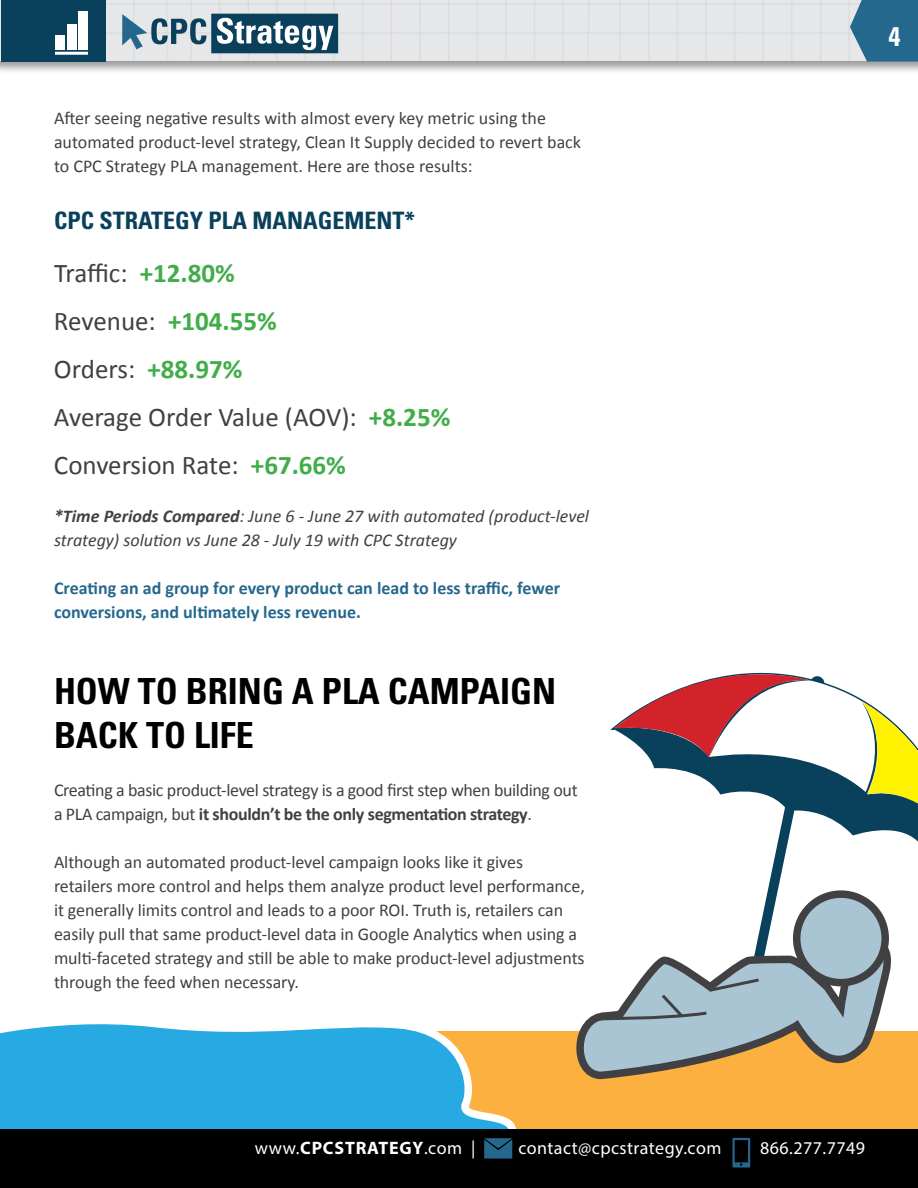
<style>
.page{position:relative;width:918px;height:1188px;background:#fff}
.page>*{position:absolute;margin:0;border:0;box-sizing:border-box;transform-origin:0 0}
.t1{font:700 condensed 36px/43.2px "Univers LT Std";color:#000}
.t2{font:27px/48px "Calibri";color:#414042}
.t3{font:700 condensed 27px "Univers LT Std";color:#fff}
.t4{font:700 condensed 24px "Univers LT Std";color:#09415c}
.t5{font:18px/24px "Calibri";letter-spacing:-.005em;color:#414042}
.t6{font:italic 18px/24px "Calibri";color:#414042}
.t7{font:700 18px/24px "Calibri";color:#25688e}
.t8{font:18px "Myriad Pro";letter-spacing:.025em;color:#fff}
.t9{font:700 18px "Myriad Pro";letter-spacing:.045em;color:#fff}
.s1{font-weight:700;color:#41ad49}
.s2{font-weight:700}
.s3{font-weight:400}
</style>
<div class="page">
<div style="left:0;top:1032px;width:918px;height:124px;background:#fbb040"></div>
<svg style="left:760px;top:848px;width:128px;height:80px"></svg>
<svg style="left:611px;top:676px;width:307px;height:172px"></svg>
<div style="left:0;top:0;width:918px;height:75px;background:#000;opacity:.4"></div>
<div style="left:867px;top:0;width:51px;height:62px;background:#25688e"></div>
<div style="left:1px;top:0;width:105px;height:62px;background:#09415c"></div>
<hr style="left:55px;top:52px;width:33px;height:3px;background:#fff">
<div style="left:55px;top:35px;width:9px;height:15px;background:#fff"></div>
<div style="left:67px;top:25px;width:9px;height:25px;background:#fff"></div>
<div style="left:79px;top:12px;width:9px;height:38px;background:#fff"></div>
<img style="left:106px;top:0;width:761px;height:62px">
<svg style="left:122px;top:14px;width:216px;height:39px;background:#7290a0"></svg>
<svg style="left:572px;top:928px;width:321px;height:152px"></svg>
<div style="left:797px;top:894px;width:88px;height:89px;background:#a9c5d4;border-radius:50%"></div>
<div style="left:793px;top:890px;width:96px;height:96px;border:8px solid #414042;border-radius:50%"></div>
<svg style="left:589px;top:976px;width:173px;height:46px"></svg>
<svg style="left:0;top:1024px;width:520px;height:105px;background:#46b0d7"></svg>
<div style="left:0;top:1129px;width:918px;height:59px;background:#000"></div>
<svg style="left:732px;top:1138px;width:18px;height:30px"></svg>
<svg style="left:484px;top:1138px;width:28px;height:21px"></svg>
<svg style="left:615px;top:672px;width:199px;height:86px"></svg>
<svg style="left:844px;top:700px;width:74px;height:139px"></svg>
<p class="t5" style="left:54px;top:106px;width:529px">After seeing negative results with almost every key metric using the automated product-level strategy, Clean It Supply decided to revert back to CPC Strategy PLA management. Here are those results:</p>
<h3 class="t4" style="left:54px;top:206px;width:363px">CPC STRATEGY PLA MANAG EMENT*</h3>
<h2 class="t2" style="left:54px;top:249px;width:398px">Traffic: <span class="s1">+12.80%<br></span>Revenue: <span class="s1">+104.55%<br></span>Orders: <span class="s1">+88.97%<br></span>Average Order Value (AOV): <span class="s1">+8.25%<br></span>Conversion Rate: <span class="s1">+67.66%</span></h2>
<p class="t6" style="left:54px;top:503px;width:537px"><span class="s2">*Time Periods Compared</span>: June 6 - June 27 with automated (product-level strategy) solution vs June 28 - July 19 with CPC Strategy</p>
<p class="t7" style="left:54px;top:576px;width:508px">Creating an ad group for every product can lead to less traffic, fewer conversions, and ultimately less revenue.</p>
<h1 class="t1" style="left:54px;top:670px;width:504px">HOW TO BRING A PLA CAMPAIGN<br>BACK TO LIFE</h1>
<p class="t5" style="left:54px;top:778px;width:525px">Creating a basic product-level strategy is a good first step when building out a PLA campaign, but <span class="s2">it shouldn’t be the only segmentation strategy</span>.</p>
<p class="t5" style="left:54px;top:850px;width:532px">Although an automated product-level campaign looks like it gives retailers more control and helps them analyze product level performance, it generally limits control and leads to a poor ROI . Truth is, retailers can easily pull that same product-level data in Google Analytics when using a multi-faceted strategy and still be able to make product-level adjustments through the feed when necessary.</p>
<h2 class="t3" style="left:889px;top:20px;width:13px">4</h2>
<p class="t9" style="left:255px;top:1137px;width:222px"><span class="s3">www.</span>CPCSTRATEGY<span class="s3">.com |</span></p>
<p class="t8" style="left:518px;top:1137px;width:204px">contact@cpcstrategy.com</p>
<p class="t8" style="left:760px;top:1137px;width:106px">866.277.7749</p>
</div>
